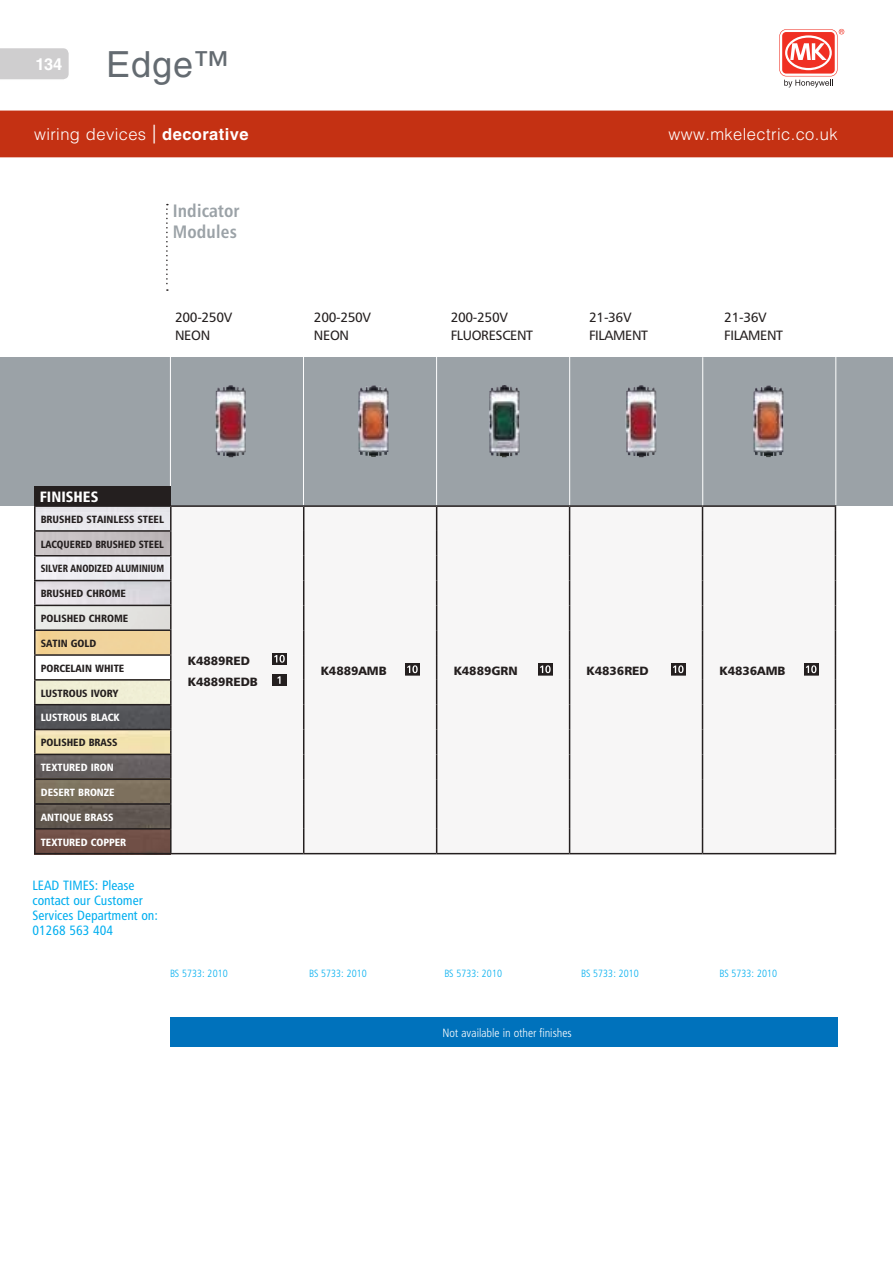
<style>
.page{position:relative;width:893px;height:1263px;background:#fff}
.page>*{position:absolute;margin:0;border:0;box-sizing:border-box;transform-origin:0 0}
.t1{font:36px "Helvetica LT Std";color:#646b71}
.t2{font:18px/21px "Humanist 777 BT Bold Condensed B";letter-spacing:.01em;color:#9ba2a7}
.t3{font:300 16.5px "Helvetica LT Std";letter-spacing:.025em;color:#fff}
.t4{font:15px "Humanist 777 BT Black Condensed B";color:#fff}
.t5{font:13.5px/18px "Humanist 777 BT Roman B";letter-spacing:-.025em;color:#241f1f}
.t6{font:13.5px/15px "Humanist 777 BT Roman Condensed B";color:#00aeef}
.t7{font:12px/21px "Humanist 777 BT Black B";color:#241f1f}
.t8{font:12px "Humanist 777 BT Light Condensed B";color:#fff}
.t9{font:10.5px "Humanist 777 BT Black Condensed B";color:#241f1f}
.t10{font:10.5px "Humanist 777 BT Black Condensed B";color:#fff}
.t11{font:10.5px "Humanist 777 BT Light Condensed B";color:#00aeef}
.t12{font:10.5px "Humanist 777 BT Black Condensed B";color:#241f1f;scale:.88 1}
.t13{font:10.5px "Humanist 777 BT Black Condensed B";color:#241f1f;scale:.95 1}
.s1{font-weight:400;font-size:24.75px}
.s2{font-weight:700}
</style>
<div class="page">
<div style="left:0;top:111px;width:893px;height:46px;background:#c43113"></div>
<svg style="left:0;top:48px;width:69px;height:32px;background:#d0cfd0"></svg>
<svg style="left:779px;top:29px;width:65px;height:58px"></svg>
<div style="left:0;top:357px;width:893px;height:148px;background:#9ba2a7"></div>
<hr style="left:170px;top:356px;width:1px;height:149px;background:#fff">
<hr style="left:303px;top:356px;width:1px;height:149px;background:#fff">
<hr style="left:835px;top:356px;width:1px;height:149px;background:#fff">
<hr style="left:436px;top:356px;width:1px;height:149px;background:#fff">
<hr style="left:569px;top:356px;width:1px;height:149px;background:#fff">
<hr style="left:702px;top:357px;width:1px;height:149px;background:#fff">
<svg style="left:166px;top:204px;width:2px;height:87px"></svg>
<img style="left:489px;top:385px;width:30px;height:72px">
<img style="left:215px;top:385px;width:31px;height:72px">
<img style="left:358px;top:385px;width:30px;height:72px">
<img style="left:626px;top:385px;width:30px;height:72px">
<div style="left:170px;top:1017px;width:668px;height:30px;background:#0072bc"></div>
<img style="left:36px;top:681px;width:134px;height:172px">
<div style="left:34px;top:486px;width:137px;height:19px;background:#241f1f"></div>
<div style="left:172px;top:507px;width:663px;height:346px;background:#f7f6f6"></div>
<hr style="left:34px;top:505px;width:137px;height:2px;background:#241f1f">
<hr style="left:34px;top:507px;width:2px;height:23px;background:#241f1f">
<hr style="left:34px;top:530px;width:138px;height:2px;background:#241f1f">
<hr style="left:34px;top:532px;width:2px;height:23px;background:#241f1f">
<hr style="left:34px;top:555px;width:138px;height:1px;background:#241f1f">
<hr style="left:34px;top:556px;width:2px;height:24px;background:#241f1f">
<hr style="left:34px;top:580px;width:138px;height:1px;background:#241f1f">
<hr style="left:34px;top:581px;width:2px;height:24px;background:#241f1f">
<hr style="left:34px;top:605px;width:138px;height:1px;background:#241f1f">
<hr style="left:34px;top:606px;width:2px;height:23px;background:#241f1f">
<hr style="left:34px;top:629px;width:138px;height:2px;background:#241f1f">
<hr style="left:34px;top:631px;width:2px;height:23px;background:#241f1f">
<hr style="left:34px;top:654px;width:138px;height:2px;background:#241f1f">
<hr style="left:34px;top:656px;width:2px;height:23px;background:#241f1f">
<hr style="left:34px;top:679px;width:138px;height:2px;background:#241f1f">
<hr style="left:34px;top:681px;width:2px;height:23px;background:#241f1f">
<hr style="left:34px;top:704px;width:138px;height:1px;background:#241f1f">
<hr style="left:34px;top:705px;width:2px;height:24px;background:#241f1f">
<hr style="left:34px;top:730px;width:2px;height:24px;background:#241f1f">
<hr style="left:34px;top:754px;width:138px;height:1px;background:#241f1f">
<hr style="left:34px;top:755px;width:2px;height:23px;background:#241f1f">
<hr style="left:34px;top:778px;width:138px;height:2px;background:#241f1f">
<hr style="left:34px;top:780px;width:2px;height:23px;background:#241f1f">
<hr style="left:34px;top:803px;width:138px;height:2px;background:#241f1f">
<hr style="left:34px;top:805px;width:2px;height:23px;background:#241f1f">
<hr style="left:34px;top:828px;width:138px;height:1px;background:#241f1f">
<hr style="left:34px;top:829px;width:2px;height:24px;background:#241f1f">
<hr style="left:34px;top:729px;width:138px;height:1px;background:#241f1f">
<hr style="left:34px;top:853px;width:137px;height:1px;background:#241f1f">
<hr style="left:171px;top:505px;width:133px;height:2px;background:#241f1f">
<hr style="left:170px;top:507px;width:2px;height:23px;background:#241f1f">
<hr style="left:304px;top:505px;width:133px;height:2px;background:#241f1f">
<hr style="left:437px;top:505px;width:133px;height:2px;background:#241f1f">
<hr style="left:570px;top:505px;width:132px;height:2px;background:#241f1f">
<hr style="left:702px;top:505px;width:134px;height:2px;background:#241f1f">
<hr style="left:170px;top:532px;width:2px;height:23px;background:#241f1f">
<hr style="left:170px;top:556px;width:2px;height:24px;background:#241f1f">
<hr style="left:170px;top:581px;width:2px;height:24px;background:#241f1f">
<hr style="left:170px;top:606px;width:2px;height:23px;background:#241f1f">
<hr style="left:170px;top:631px;width:2px;height:23px;background:#241f1f">
<hr style="left:170px;top:656px;width:2px;height:23px;background:#241f1f">
<hr style="left:170px;top:681px;width:2px;height:23px;background:#241f1f">
<hr style="left:170px;top:705px;width:2px;height:24px;background:#241f1f">
<hr style="left:170px;top:730px;width:2px;height:24px;background:#241f1f">
<hr style="left:170px;top:755px;width:2px;height:23px;background:#241f1f">
<hr style="left:170px;top:780px;width:2px;height:23px;background:#241f1f">
<hr style="left:170px;top:805px;width:2px;height:23px;background:#241f1f">
<hr style="left:170px;top:829px;width:2px;height:24px;background:#241f1f">
<svg style="left:303px;top:507px;width:1px;height:346px"></svg>
<svg style="left:436px;top:507px;width:1px;height:346px"></svg>
<svg style="left:569px;top:507px;width:1px;height:346px"></svg>
<svg style="left:702px;top:507px;width:1px;height:346px"></svg>
<svg style="left:835px;top:507px;width:1px;height:346px"></svg>
<hr style="left:171px;top:853px;width:133px;height:1px;background:#241f1f">
<hr style="left:304px;top:853px;width:133px;height:1px;background:#241f1f">
<hr style="left:437px;top:853px;width:133px;height:1px;background:#241f1f">
<hr style="left:570px;top:853px;width:132px;height:1px;background:#241f1f">
<hr style="left:702px;top:853px;width:134px;height:1px;background:#241f1f">
<div style="left:273px;top:653px;width:14px;height:12px;border:1px solid #241f1f"></div>
<svg style="left:274px;top:655px;width:11px;height:8px"></svg>
<div style="left:273px;top:674px;width:14px;height:12px;background:#241f1f"></div>
<svg style="left:277px;top:676px;width:3px;height:8px"></svg>
<div style="left:405px;top:664px;width:15px;height:11px;border:1px solid #241f1f"></div>
<svg style="left:407px;top:665px;width:11px;height:8px"></svg>
<div style="left:538px;top:664px;width:15px;height:11px;border:1px solid #241f1f"></div>
<svg style="left:540px;top:665px;width:11px;height:8px"></svg>
<div style="left:671px;top:664px;width:14px;height:11px;border:1px solid #241f1f"></div>
<svg style="left:673px;top:665px;width:10px;height:8px"></svg>
<div style="left:804px;top:664px;width:14px;height:11px;border:1px solid #241f1f"></div>
<svg style="left:806px;top:665px;width:10px;height:8px"></svg>
<img style="left:753px;top:385px;width:30px;height:72px">
<h1 class="t1" style="left:35px;top:44px;width:196px"><sup>134</sup> Edge™</h1>
<h3 class="t3" style="left:34px;top:124px;width:216px">wiring devices <span class="s1">|</span> <span class="s2">decorative</span></h3>
<h3 class="t3" style="left:668px;top:124px;width:171px">www.mkelectric.co.uk</h3>
<h2 class="t2" style="left:173px;top:200px;width:68px">Indicator<br>Modules</h2>
<p class="t5" style="left:175px;top:308px;width:59px">200-250V<br>NEON</p>
<p class="t5" style="left:314px;top:308px;width:59px">200-250V<br>NEON</p>
<p class="t5" style="left:451px;top:308px;width:84px">200-250V<br>FLUORESCENT</p>
<p class="t5" style="left:589px;top:308px;width:60px">21-36V<br>FILAMENT</p>
<p class="t5" style="left:724px;top:308px;width:60px">21-36V<br>FILAMENT</p>
<h3 class="t4" style="left:40px;top:487px;width:60px">FINISHES</h3>
<p class="t9" style="left:41px;top:512px;width:123px">BRUSHED STAINLESS STEEL</p>
<p class="t13" style="left:41px;top:537px;width:31px">LACQUERED</p>
<p class="t13" style="left:95px;top:537px;width:13px">BRUSHED</p>
<p class="t13" style="left:139px;top:537px;width:28px">STEEL</p>
<p class="t12" style="left:41px;top:562px;width:47px">SI LVER ANODI</p>
<p class="t12" style="left:97px;top:562px;width:54px">ZED ALUMINIU</p>
<p class="t12" style="left:156px;top:562px;width:10px">M</p>
<p class="t9" style="left:41px;top:587px;width:87px">BRUSHED CHROME</p>
<p class="t9" style="left:41px;top:612px;width:89px">POLISHED CHROME</p>
<p class="t9" style="left:41px;top:636px;width:56px">SATIN GOLD</p>
<p class="t9" style="left:41px;top:661px;width:7px">PORCE</p>
<p class="t9" style="left:71px;top:661px;width:54px">LAIN WHITE</p>
<p class="t9" style="left:41px;top:686px;width:29px">LUSTROUS</p>
<p class="t9" style="left:91px;top:686px;width:7px">IVOR</p>
<p class="t9" style="left:113px;top:686px;width:7px">Y</p>
<p class="t10" style="left:41px;top:711px;width:29px">LUSTROUS</p>
<p class="t10" style="left:91px;top:711px;width:30px">BLACK</p>
<p class="t9" style="left:41px;top:736px;width:24px">POLISHED</p>
<p class="t9" style="left:89px;top:736px;width:25px">BRASS</p>
<p class="t10" style="left:41px;top:761px;width:29px">TEXTURED</p>
<p class="t10" style="left:91px;top:761px;width:7px">IRON</p>
<p class="t10" style="left:41px;top:785px;width:7px">DESER</p>
<p class="t10" style="left:70px;top:785px;width:46px">T BRONZE</p>
<p class="t10" style="left:41px;top:810px;width:68px">ANTIQUE BRASS</p>
<p class="t10" style="left:41px;top:835px;width:29px">TEXTURED</p>
<p class="t10" style="left:91px;top:835px;width:37px">COPPER</p>
<p class="t6" style="left:33px;top:877px;width:127px">LEAD TI MES: Please contact our Customer<br>Services Department on:<br>01268 563 404</p>
<p class="t7" style="left:188px;top:650px;width:72px">K4889RED<br>K4889REDB</p>
<p class="t7" style="left:321px;top:660px;width:68px">K4889AMB</p>
<p class="t7" style="left:454px;top:660px;width:65px">K4889GRN</p>
<p class="t7" style="left:587px;top:660px;width:64px">K4836RED</p>
<p class="t7" style="left:719px;top:660px;width:68px">K4836AMB</p>
<p class="t11" style="left:170px;top:967px;width:59px">BS 5733: 2010</p>
<p class="t11" style="left:309px;top:967px;width:59px">BS 5733: 2010</p>
<p class="t11" style="left:444px;top:967px;width:59px">BS 5733: 2010</p>
<p class="t11" style="left:581px;top:967px;width:59px">BS 5733: 2010</p>
<p class="t11" style="left:719px;top:967px;width:59px">BS 5733: 2010</p>
<p class="t8" style="left:443px;top:1025px;width:131px">Not available in other finishes</p>
</div>
